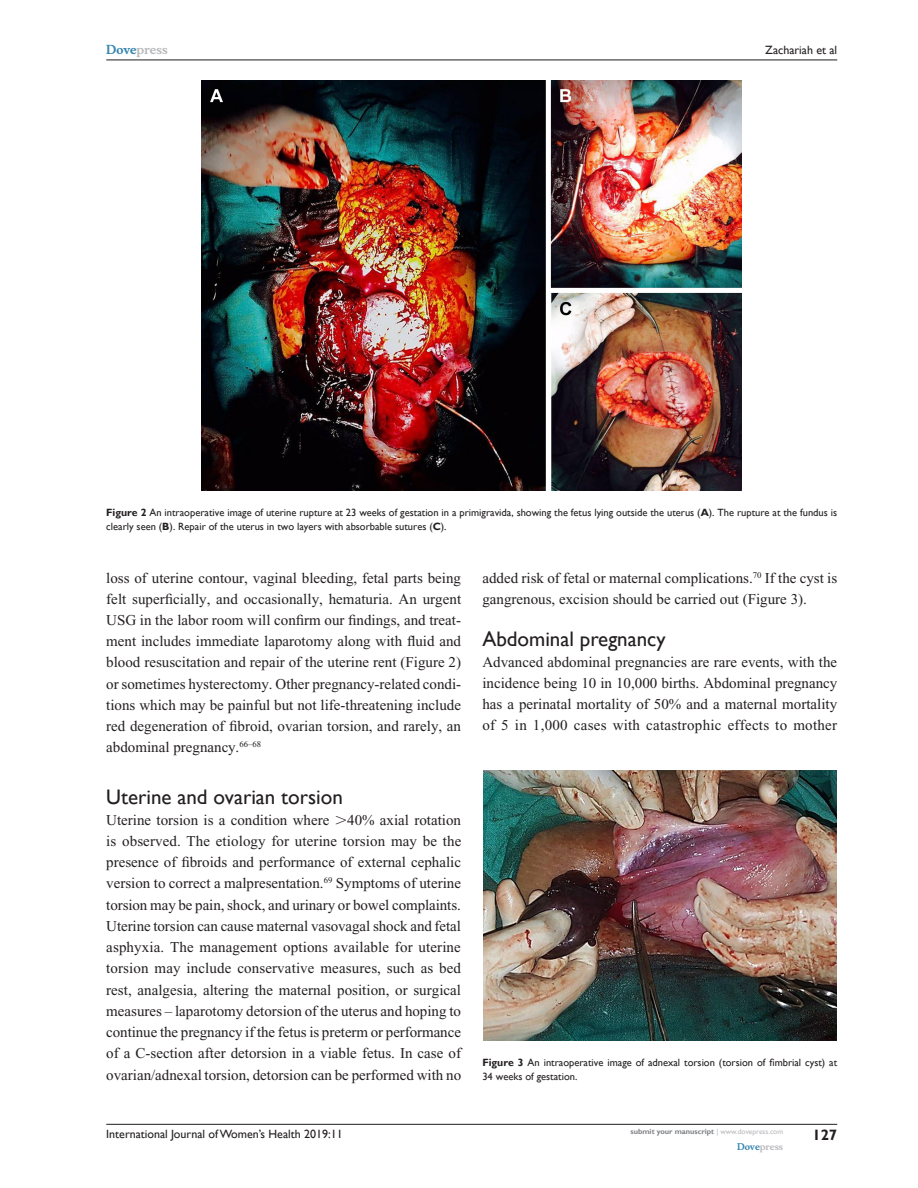
<style>
.page{position:relative;width:918px;height:1188px;background:#fff}
.page>*{position:absolute;margin:0;border:0;box-sizing:border-box;transform-origin:0 0}
.t1{font:21px "Gill Sans";color:#231f20}
.TxF{font:15px/21.3px "Times New Roman";color:#231f20;text-align:justify}
.t2{font:700 15px "Gill Sans";color:#231f20}
.t3{font:12px "Gill Sans";color:#231f20}
.t4{font:700 12px "Musee";color:#b8b9bc}
.FigC{font:10.5px/13.5px "Gill Sans";color:#231f20}
.t5{font:700 9px "Musee";color:#b8b9bc}
.t6{font:700 7.5px "Gill Sans";color:#808285}
.s1{color:#3485ae}
.s2{font-weight:700}
.s3{font-family:"Mathematical Pi One"}
.s4{font-weight:400;color:#b8b9bc}
</style>
<div class="page">
<hr style="left:106px;top:1124px;width:731px;height:1px;background:#231f20">
<hr style="left:106px;top:60px;width:731px;height:1px;background:#231f20">
<img style="left:202px;top:81px;width:540px;height:410px">
<img style="left:483px;top:771px;width:353px;height:270px">
<p class="t4" style="left:106px;top:43px;width:63px"><span class="s1">Dove</span>press</p>
<p class="t3" style="left:765px;top:43px;width:73px">Zachariah et al</p>
<p class="FigC" style="left:106px;top:506px;width:732px"><span class="s2">Figure 2</span> An intraoperative image of uterine rupture at 23 weeks of gestation in a primigravida, showing the fetus lying outside the uterus (<span class="s2">A</span>). The rupture at the fundus is clearly seen (<span class="s2">B</span>). Repair of the uterus in two layers with absorbable sutures (<span class="s2">C</span>).</p>
<p class="TxF" style="left:106px;top:567px;width:356px">loss of uterine contour, vaginal bleeding, fetal parts being felt superficially, and occasionally, hematuria. An urgent USG in the labor room will confirm our findings, and treat&shy;ment includes immediate laparotomy along with fluid and blood resuscitation and repair of the uterine rent (Figure 2) or sometimes hysterectomy. Other pregnancy-related condi&shy;tions which may be painful but not life-threatening include red degeneration of fibroid, ovarian torsion, and rarely, an abdominal pregnancy.<sup>66–68</sup></p>
<h2 class="t1" style="left:106px;top:784px;width:238px">Uterine and ovarian torsion</h2>
<p class="TxF" style="left:106px;top:809px;width:357px">Uterine torsion is a condition where <span class="s3">.</span>40% axial rotation is observed. The etiology for uterine torsion may be the presence of fibroids and performance of external cephalic version to correct a malpresentation.<sup>69</sup> Symptoms of uterine torsion may be pain, shock, and urinary or bowel complaints.<br>Uterine torsion can cause maternal vasovagal shock and fetal asphyxia. The management options available for uterine torsion may include conservative measures, such as bed rest, analgesia, altering the maternal position, or surgical measures – laparotomy detorsion of the uterus and hoping to continue the pregnancy if the fetus is preterm or performance of a C-section after detorsion in a viable fetus. In case of ovarian/adnexal torsion, detorsion can be performed with no</p>
<p class="TxF" style="left:482px;top:567px;width:356px">added risk of fetal or maternal complications.<sup>70</sup> If the cyst is gangrenous, excision should be carried out (Figure 3).</p>
<h2 class="t1" style="left:482px;top:626px;width:185px">Abdominal pregnancy</h2>
<p class="TxF" style="left:482px;top:651px;width:356px">Advanced abdominal pregnancies are rare events, with the incidence being 10 in 10,000 births. Abdominal pregnancy has a perinatal mortality of 50% and a maternal mortality of 5 in 1,000 cases with catastrophic effects to mother</p>
<p class="FigC" style="left:482px;top:1056px;width:356px"><span class="s2">Figure 3</span> An intraoperative image of adnexal torsion (torsion of fimbrial cyst) at<br>34 weeks of gestation.</p>
<p class="t3" style="left:106px;top:1127px;width:238px">International Journal of Women’s Health 2019:11</p>
<p class="t6" style="left:631px;top:1127px;width:154px">submit your manuscript <span class="s4">| www.dovepress.com</span></p>
<p class="t5" style="left:737px;top:1141px;width:48px"><span class="s1">Dove</span>press</p>
<p class="t2" style="left:812px;top:1126px;width:26px">127</p>
</div>
